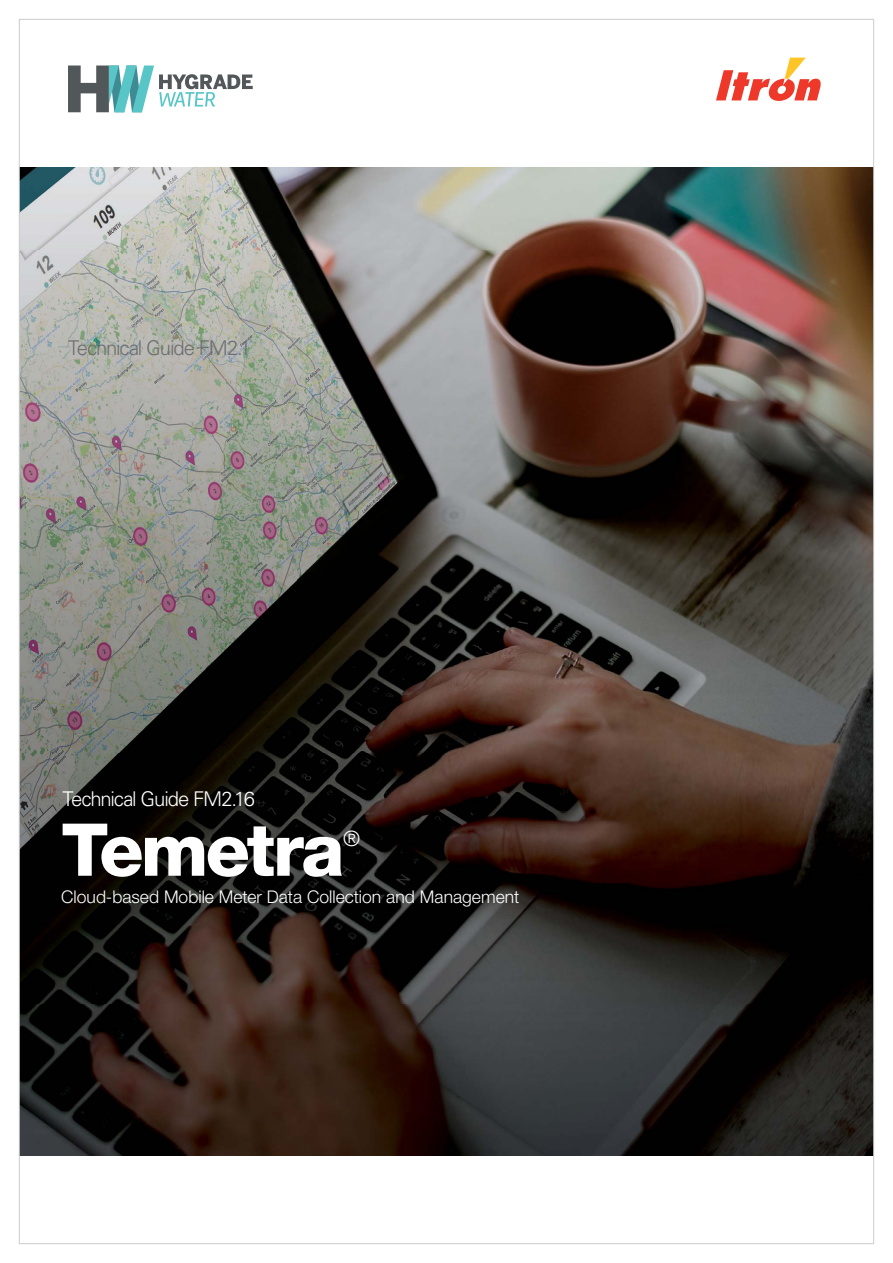
<style>
.page{position:relative;width:893px;height:1263px;background:#fff}
.page>*{position:absolute;margin:0;border:0;box-sizing:border-box;transform-origin:0 0}
.t1{font:800 72.9px "Helvetica Neue LT Std";letter-spacing:-.04em;color:#fff}
.t2{font:300 21.3px "Helvetica Neue LT Std";color:#fff}
.t3{font:300 20.25px "Univers LT Std";letter-spacing:-.055em;color:#fff}
.t4{font:300 20.25px "Univers LT Std";letter-spacing:-.055em;color:#6d6e71}
.t5{font:300 17.55px "Helvetica Neue LT Std";color:#fff}
</style>
<div class="page">
<img style="left:21px;top:168px;width:851px;height:988px">
<svg style="left:716px;top:58px;width:105px;height:43px"></svg>
<svg style="left:68px;top:66px;width:185px;height:46px"></svg>
<p class="t4" style="left:68px;top:335px;width:185px">Technical Guide FM2.1</p>
<p class="t3" style="left:62px;top:786px;width:194px">Technical Guide FM2.16</p>
<h1 class="t1" style="left:61px;top:806px;width:285px">Temetra</h1>
<p class="t2" style="left:343px;top:825px;width:19px">®</p>
<p class="t5" style="left:61px;top:886px;width:459px">Cloud-based Mobile Meter Data Collection and Management</p>
</div>
